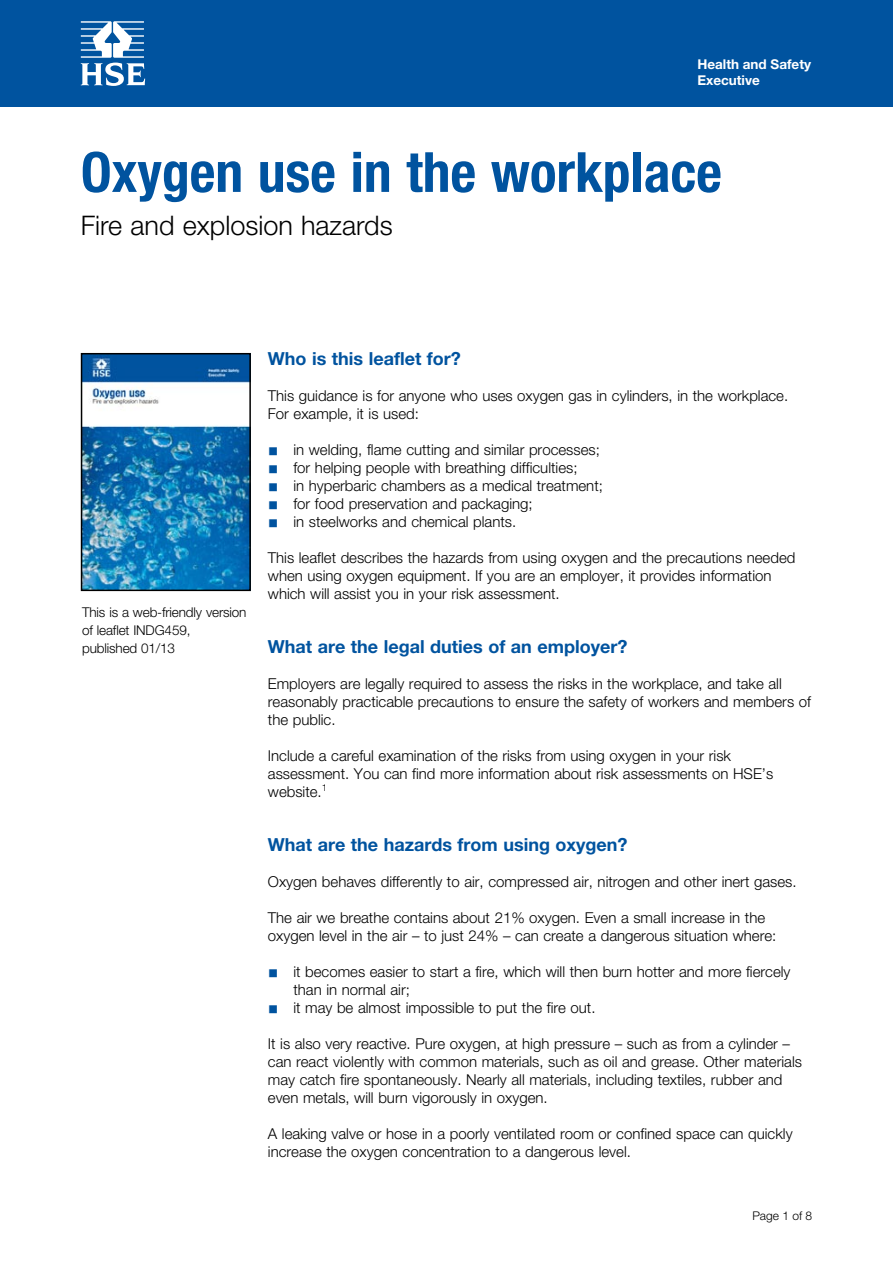
<style>
.page{position:relative;width:893px;height:1263px;background:#fff}
.page>*{position:absolute;margin:0;border:0;box-sizing:border-box;transform-origin:0 0}
.t1{font:700 condensed 55.5px "Helvetica Neue";color:#00539f}
.t2{font:300 27px "Helvetica Neue";color:#000}
.t3{font:700 18px "Helvetica Neue";color:#00539f}
.Li1{font:300 15px/18px "Helvetica Neue";color:#000}
.H6__figure_text{font:300 13.5px/18px "Helvetica Neue";letter-spacing:-.01em;color:#000}
.Health_and_Safety{font:700 13.5px/16.5px "Helvetica Neue";color:#fff}
.t4{font:300 12px "Helvetica Neue";color:#000}
.s1{font-family:"Arial Unicode MS";font-weight:400;font-size:18px;color:#00539f}
</style>
<div class="page">
<div style="left:0;top:0;width:893px;height:106px;background:#00539f"></div>
<svg style="left:81px;top:21px;width:64px;height:65px"></svg>
<img style="left:84px;top:356px;width:164px;height:232px">
<div style="left:81px;top:353px;width:170px;height:238px;border:2px solid #000"></div>
<p class="Health_and_Safety" style="left:697px;top:55px;width:115px">Health and Safety<br>Executive</p>
<p class="t1" style="left:81px;top:139px;width:643px">Oxygen use in the workplace</p>
<p class="t2" style="left:81px;top:209px;width:313px">Fire and explosion hazards</p>
<p class="H6__figure_text" style="left:82px;top:603px;width:166px">This is a web-friendly version of leaflet INDG459, published 01/13</p>
<h2 class="t3" style="left:268px;top:347px;width:194px">Who is this leaflet for?</h2>
<p class="Li1" style="left:268px;top:386px;width:522px">This guidance is for anyone who uses oxygen gas in cylinders, in the workplace.<br>For example, it is used:</p>
<p class="Li1" style="left:268px;top:440px;width:333px"><span class="s1">■</span> in welding, flame cutting and similar processes;</p>
<p class="Li1" style="left:268px;top:458px;width:311px"><span class="s1">■</span> for helping people with breathing difficulties;</p>
<p class="Li1" style="left:268px;top:476px;width:337px"><span class="s1">■</span> in hyperbaric chambers as a medical treatment;</p>
<p class="Li1" style="left:268px;top:494px;width:266px"><span class="s1">■</span> for food preservation and packaging;</p>
<p class="Li1" style="left:268px;top:512px;width:250px"><span class="s1">■</span> in steelworks and chemical plants.</p>
<p class="Li1" style="left:268px;top:548px;width:529px">This leaflet describes the hazards from using oxygen and the precautions needed when using oxygen equipment. If you are an employer, it provides information which will assist you in your risk assessment.</p>
<h2 class="t3" style="left:268px;top:635px;width:361px">What are the legal duties of an employer?</h2>
<p class="Li1" style="left:268px;top:674px;width:545px">Employers are legally required to assess the risks in the workplace, and take all reasonably practicable precautions to ensure the safety of workers and members of the public.</p>
<p class="Li1" style="left:268px;top:746px;width:507px">Include a careful examination of the risks from using oxygen in your risk assessment. You can find more information about risk assessments on HSE’s website.<sup>1</sup></p>
<h2 class="t3" style="left:268px;top:833px;width:361px">What are the hazards from using oxygen?</h2>
<p class="Li1" style="left:268px;top:872px;width:530px">Oxygen behaves differently to air, compressed air, nitrogen and other inert gases.</p>
<p class="Li1" style="left:268px;top:908px;width:510px">The air we breathe contains about 21% oxygen. Even a small increase in the oxygen level in the air – to just 24% – can create a dangerous situation where:</p>
<p class="Li1" style="left:293px;top:962px;width:499px;text-indent:-26px"><span class="s1">■</span> it becomes easier to start a fire, which will then burn hotter and more fiercely than in normal air;</p>
<p class="Li1" style="left:268px;top:998px;width:329px"><span class="s1">■</span> it may be almost impossible to put the fire out.</p>
<p class="Li1" style="left:268px;top:1034px;width:536px">It is also very reactive. Pure oxygen, at high pressure – such as from a cylinder – can react violently with common materials, such as oil and grease. Other materials may catch fire spontaneously. Nearly all materials, including textiles, rubber and even metals, will burn vigorously in oxygen.</p>
<p class="Li1" style="left:268px;top:1124px;width:526px">A leaking valve or hose in a poorly ventilated room or confined space can quickly increase the oxygen concentration to a dangerous level.</p>
<p class="t4" style="left:752px;top:1209px;width:61px">Page 1 of 8</p>
</div>
